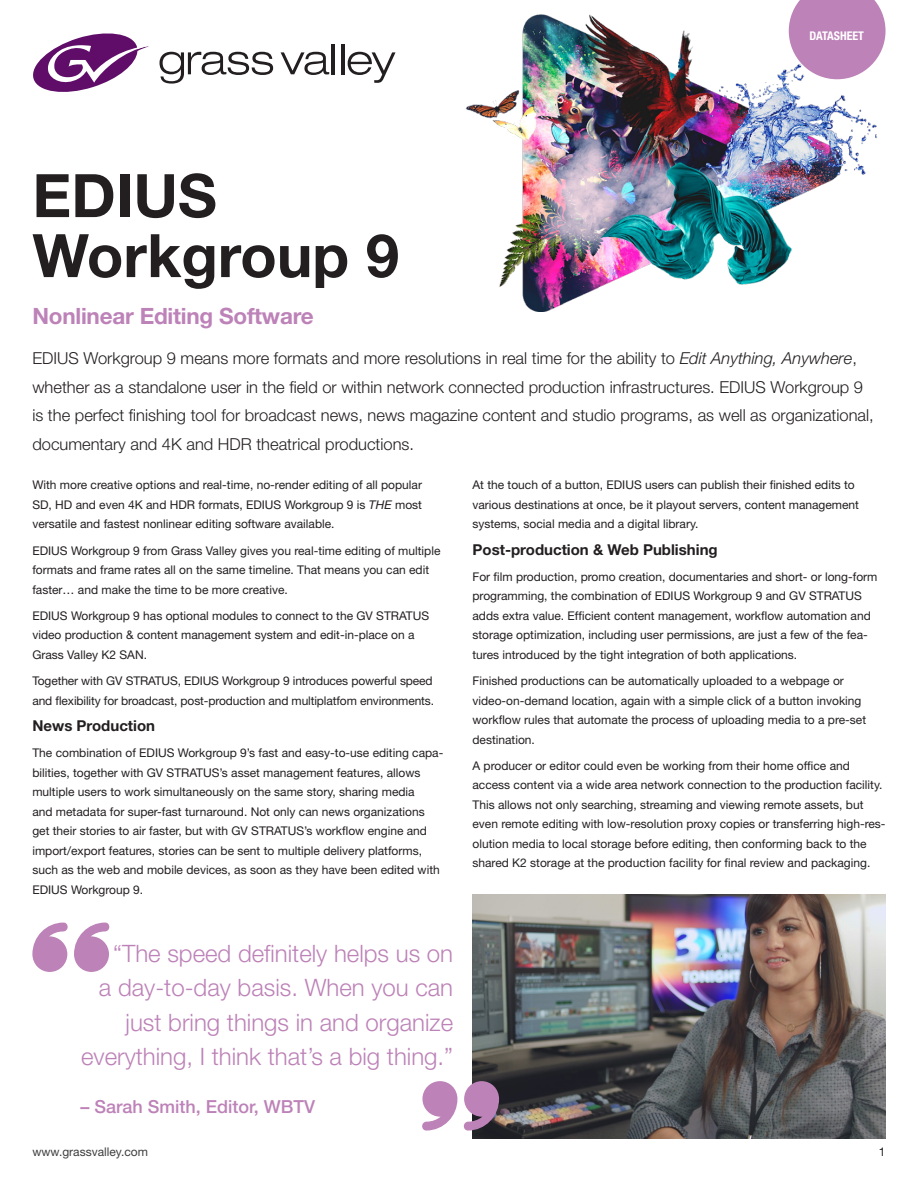
<style>
.page{position:relative;width:918px;height:1188px;background:#fff}
.page>*{position:absolute;margin:0;border:0;box-sizing:border-box;transform-origin:0 0}
._2019_Product_Name{font:700 60px/60px "Helvetica Neue";color:#231f20}
._2019_Quote{font:300 24px/34.5px "Helvetica Neue";color:#bd82b8;text-align:right}
._2019_Product_Functi{font:700 22.5px "Helvetica Neue";letter-spacing:-.01em;color:#bd82b8}
._2019_Quote_Author{font:500 18px "Helvetica Neue";color:#bd82b8}
._2019_Intro{font:300 16.5px/28.5px "Helvetica Neue";color:#231f20}
._2019_Text_Header{font:700 15px "Helvetica Neue";color:#231f20}
._2019_Text{font:12px/19.5px "Helvetica Neue";color:#231f20}
.t1{font:12px "Helvetica Neue";color:#3e3e3f}
.t2{font:700 condensed 12px "Helvetica Neue";color:#fff}
.s1{font-style:italic}
</style>
<div class="page">
<svg style="left:160px;top:52px;width:113px;height:32px"></svg>
<svg style="left:281px;top:52px;width:48px;height:23px"></svg>
<hr style="left:332px;top:44px;width:3px;height:30px;background:#231f20">
<hr style="left:342px;top:44px;width:3px;height:30px;background:#231f20">
<svg style="left:348px;top:52px;width:48px;height:31px"></svg>
<svg style="left:33px;top:33px;width:115px;height:59px"></svg>
<img style="left:466px;top:15px;width:412px;height:296px">
<img style="left:472px;top:894px;width:414px;height:244px">
<svg style="left:32px;top:923px;width:36px;height:49px"></svg>
<svg style="left:74px;top:923px;width:35px;height:49px"></svg>
<svg style="left:464px;top:1081px;width:35px;height:50px;background:#a77da4"></svg>
<svg style="left:422px;top:1081px;width:35px;height:50px"></svg>
<svg style="left:789px;top:0;width:97px;height:79px;background:#c695c2"></svg>
<p class="_2019_Product_Name" style="left:32px;top:164px;width:368px">EDIUS<br>Workgroup 9</p>
<p class="_2019_Product_Functi" style="left:32px;top:302px;width:283px">Nonlinear Editing Software</p>
<p class="t2" style="left:810px;top:29px;width:56px">DATASHEET</p>
<p class="_2019_Intro" style="left:32px;top:344px;width:843px">EDIUS Workgroup 9 means more formats and more resolutions in real time for the ability to <span class="s1">Edit Anything, Anywhere</span>, whether as a standalone user in the field or within network connected production infrastructures. EDIUS Workgroup 9 is the perfect finishing tool for broadcast news, news magazine content and studio programs, as well as organizational, documentary and 4K and HDR theatrical productions.</p>
<p class="_2019_Text" style="left:32px;top:475px;width:391px;text-align:justify">With more creative options and real-time, no-render editing of all popular SD, HD and even 4K and HDR formats, EDIUS Workgroup 9 is <span class="s1">THE</span> most versatile and fastest nonlinear editing software available.</p>
<p class="_2019_Text" style="left:32px;top:540px;width:410px">EDIUS Workgroup 9 from Grass Valley gives you real-time editing of multiple formats and frame rates all on the same timeline. That means you can edit faster… and make the time to be more creative.</p>
<p class="_2019_Text" style="left:32px;top:606px;width:398px">EDIUS Workgroup 9 has optional modules to connect to the GV STRATUS video production &amp; content management system and edit-in-place on a<br>Grass Valley K2 SAN.</p>
<p class="_2019_Text" style="left:32px;top:671px;width:403px">Together with GV STRATUS, EDIUS Workgroup 9 introduces powerful speed and flexibility for broadcast, post-production and multiplatfom environments.</p>
<p class="_2019_Text_Header" style="left:32px;top:716px;width:124px">News Production</p>
<p class="_2019_Text" style="left:32px;top:743px;width:412px">The combination of EDIUS Workgroup 9’s fast and easy-to-use editing capa&shy;bilities, together with GV STRATUS’s asset management features, allows multiple users to work simultaneously on the same story, sharing media<br>and metadata for super-fast turnaround. Not only can news organizations get their stories to air faster, but with GV STRATUS’s workflow engine and import/export features, stories can be sent to multiple delivery platforms, such as the web and mobile devices, as soon as they have been edited with EDIUS Workgroup 9.</p>
<p class="_2019_Text" style="left:472px;top:475px;width:388px">At the touch of a button, EDIUS users can publish their finished edits to various destinations at once, be it playout servers, content management systems, social media and a digital library.</p>
<p class="_2019_Text_Header" style="left:472px;top:540px;width:247px">Post-production &amp; Web Publishing</p>
<p class="_2019_Text" style="left:472px;top:567px;width:407px">For film production, promo creation, documentaries and short- or long-form programming, the combination of EDIUS Workgroup 9 and GV STRATUS adds extra value. Efficient content management, workflow automation and storage optimization, including user permissions, are just a few of the fea&shy;tures introduced by the tight integration of both applications.</p>
<p class="_2019_Text" style="left:472px;top:671px;width:395px">Finished productions can be automatically uploaded to a webpage or video-on-demand location, again with a simple click of a button invoking workflow rules that automate the process of uploading media to a pre-set destination.</p>
<p class="_2019_Text" style="left:472px;top:756px;width:415px">A producer or editor could even be working from their home office and access content via a wide area network connection to the production facility.<br>This allows not only searching, streaming and viewing remote assets, but even remote editing with low-resolution proxy copies or transferring high-res&shy;olution media to local storage before editing, then conforming back to the shared K2 storage at the production facility for final review and packaging.</p>
<p class="_2019_Quote" style="left:81px;top:935px;width:374px">“The speed definitely helps us on<br>a day-to-day basis. When you can just bring things in and organize everything, I think that’s a big thing.”</p>
<p class="_2019_Quote_Author" style="left:81px;top:1096px;width:236px">– Sarah Smith, Editor, WBTV</p>
<p class="t1" style="left:32px;top:1144px;width:117px">www.grassvalley.com</p>
<p class="_2019_Text" style="left:879px;top:1141px;width:8px">1</p>
</div>
